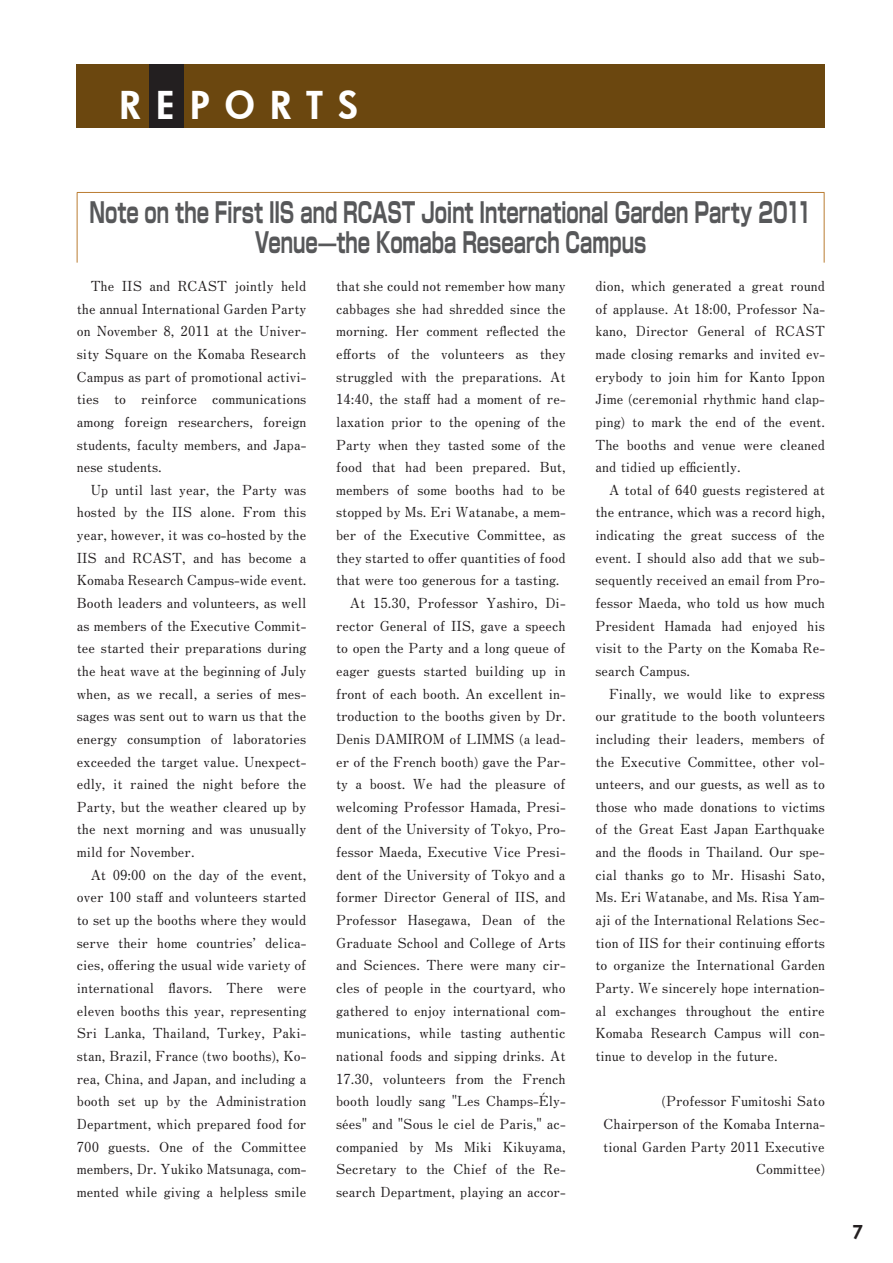
<style>
.page{position:relative;width:893px;height:1263px;background:#fff}
.page>*{position:absolute;margin:0;border:0;box-sizing:border-box;transform-origin:0 0}
.t1{font:800 37.5px "Futura";letter-spacing:.415em;color:#fff}
.t2{font:27.6px/29.7px "Shin Go Pr 5 Bold 90 msp RKSJ H";color:#57585a;text-align:center;scale:.65 1}
.t3{font:700 19.5px "Century Gothic";color:#231f20}
.t4{font:13.8px/22.6px "Futo Min A101 Pr 5 Bold 90 msp RKSJ H";color:#231f20}
</style>
<div class="page">
<div style="left:77px;top:64px;width:748px;height:64px;background:#6b470f"></div>
<div style="left:149px;top:64px;width:34px;height:64px;background:#231f20"></div>
<hr style="left:77px;top:192px;width:747px;height:1px;background:#ba7c31">
<hr style="left:77px;top:193px;width:1px;height:70px;background:#ba7c31">
<hr style="left:824px;top:193px;width:1px;height:70px;background:#ba7c31">
<p class="t1" style="left:119px;top:80px;width:240px">REPORTS</p>
<p class="t2" style="left:89px;top:202px;width:1113px">Note on the First IIS and RCAST Joint International Garden Party 2011<br>Venue̶the Komaba Research Campus</p>
<p class="t4" style="left:77px;top:276px;width:231px">　The IIS and RCAST jointly held the annual International Garden Party on November 8, 2011 at the Univer&shy;sity Square on the Komaba Research Campus as part of promotional activi&shy;ties to reinforce communications among foreign researchers, foreign students, faculty members, and Japa&shy;nese students.<br>　Up until last year, the Party was hosted by the IIS alone. From this year, however, it was co-hosted by the IIS and RCAST, and has become a Komaba Research Campus-wide event.<br>Booth leaders and volunteers, as well as members of the Executive Commit&shy;tee started their preparations during the heat wave at the beginning of July when, as we recall, a series of mes&shy;sages was sent out to warn us that the energy consumption of laboratories exceeded the target value. Unexpect&shy;edly, it rained the night before the Party, but the weather cleared up by the next morning and was unusually mild for November.<br>　At 09:00 on the day of the event, over 100 staff and volunteers started to set up the booths where they would serve their home countriesʼ delica&shy;cies, offering the usual wide variety of international flavors. There were eleven booths this year, representing Sri Lanka, Thailand, Turkey, Paki&shy;stan, Brazil, France (two booths), Ko&shy;rea, China, and Japan, and including a booth set up by the Administration Department, which prepared food for 700 guests. One of the Committee members, Dr. Yukiko Matsunaga, com&shy;mented while giving a helpless smile</p>
<p class="t4" style="left:336px;top:276px;width:231px">that she could not remember how many cabbages she had shredded since the morning. Her comment reflected the efforts of the volunteers as they struggled with the preparations. At 14:40, the staff had a moment of re&shy;laxation prior to the opening of the Party when they tasted some of the food that had been prepared. But, members of some booths had to be stopped by Ms. Eri Watanabe, a mem&shy;ber of the Executive Committee, as they started to offer quantities of food that were too generous for a tasting.　At 15.30, Professor Yashiro, Di&shy;rector General of IIS, gave a speech to open the Party and a long queue of eager guests started building up in front of each booth. An excellent in&shy;troduction to the booths given by Dr.<br>Denis DAMIROM of LIMMS (a lead&shy;er of the French booth) gave the Par&shy;ty a boost. We had the pleasure of welcoming Professor Hamada, Presi&shy;dent of the University of Tokyo, Pro&shy;fessor Maeda, Executive Vice Presi&shy;dent of the University of Tokyo and a former Director General of IIS, and Professor Hasegawa, Dean of the Graduate School and College of Arts and Sciences. There were many cir&shy;cles of people in the courtyard, who gathered to enjoy international com&shy;munications, while tasting authentic national foods and sipping drinks. At 17.30, volunteers from the French booth loudly sang "Les Champs-Ély&shy;sées" and "Sous le ciel de Paris," ac&shy;companied by Ms Miki Kikuyama, Secretary to the Chief of the Re&shy;search Department, playing an accor-</p>
<p class="t4" style="left:595px;top:276px;width:231px">dion, which generated a great round of applause. At 18:00, Professor Na&shy;kano, Director General of RCAST made closing remarks and invited ev&shy;erybody to join him for Kanto Ippon Jime (ceremonial rhythmic hand clap&shy;ping) to mark the end of the event.<br>The booths and venue were cleaned and tidied up efficiently.<br>　A total of 640 guests registered at the entrance, which was a record high, indicating the great success of the event. I should also add that we sub&shy;sequently received an email from Pro&shy;fessor Maeda, who told us how much President Hamada had enjoyed his visit to the Party on the Komaba Re&shy;search Campus.<br>　Finally, we would like to express our gratitude to the booth volunteers including their leaders, members of the Executive Committee, other vol&shy;unteers, and our guests, as well as to those who made donations to victims of the Great East Japan Earthquake and the floods in Thailand. Our spe&shy;cial thanks go to Mr. Hisashi Sato, Ms. Eri Watanabe, and Ms. Risa Yam&shy;aji of the International Relations Sec&shy;tion of IIS for their continuing efforts to organize the International Garden Party. We sincerely hope internation&shy;al exchanges throughout the entire Komaba Research Campus will con&shy;tinue to develop in the future.</p>
<p class="t4" style="left:603px;top:1091px;width:223px;text-align:right">(Professor Fumitoshi Sato<br>Chairperson of the Komaba Interna&shy;tional Garden Party 2011 Executive<br>Committee)</p>
<p class="t3" style="left:852px;top:1219px;width:12px">7</p>
</div>
